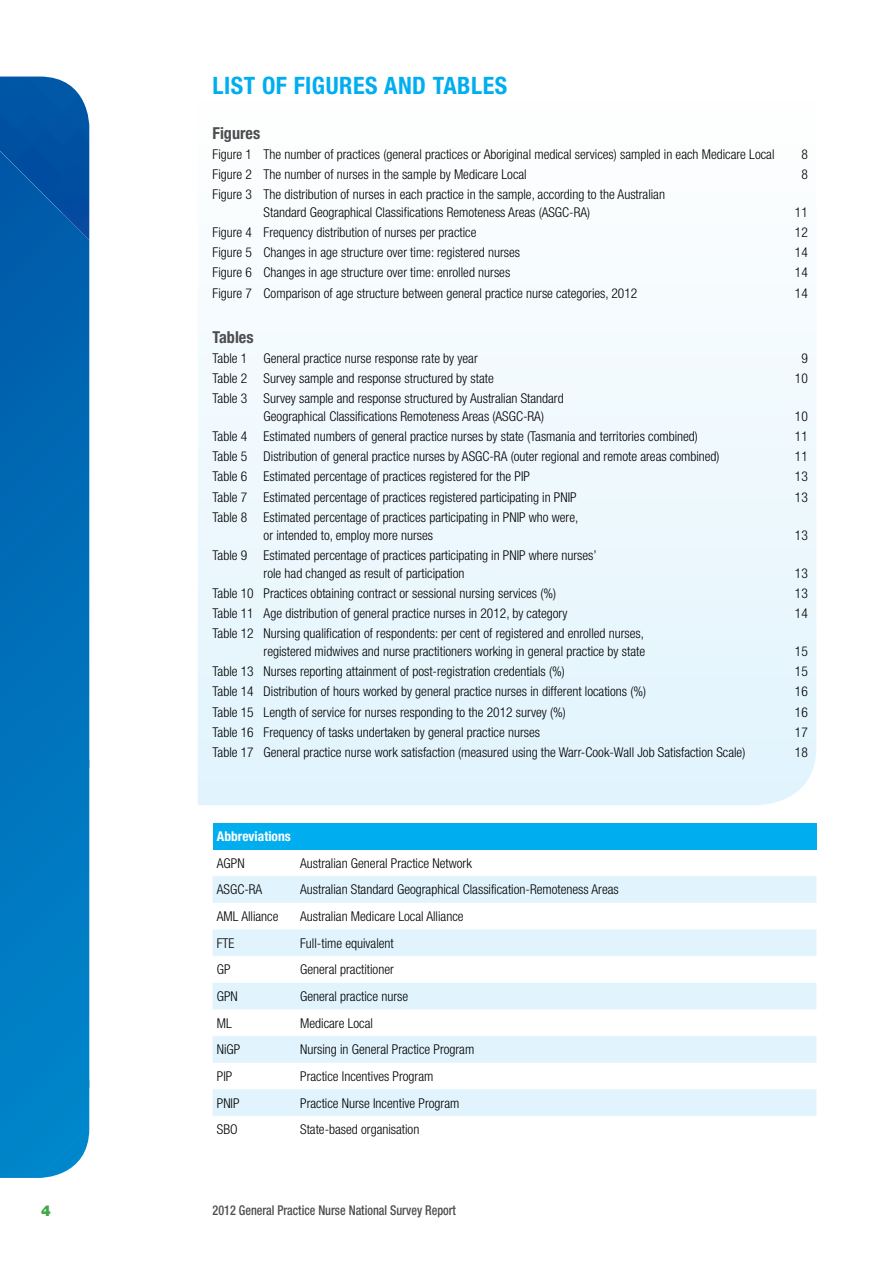
<style>
.page{position:relative;width:893px;height:1263px;background:#fff}
.page>*{position:absolute;margin:0;border:0;box-sizing:border-box;transform-origin:0 0}
.H1{font:700 condensed 24px "Helvetica Neue LT Std";letter-spacing:.02em;color:#00aeef}
.t1{font:700 condensed 16.5px "Helvetica Neue LT Std";color:#4d4d4f}
.t2{font:900 15px "Helvetica Neue LT Std";color:#46a748;scale:.96 1}
.TOC_3{font:300 condensed 13.5px/18px "Helvetica Neue LT Std";color:#000}
.Table_body{font:300 condensed 13.5px "Helvetica Neue LT Std";color:#000}
.t3{font:500 condensed 13.5px "Helvetica Neue LT Std";color:#4d4d4f;scale:.9 1}
.Table_bold{font:700 condensed 13.5px "Helvetica Neue LT Std";color:#fff}
</style>
<div class="page">
<svg style="left:198px;top:333px;width:618px;height:472px;fill:#ebf7fd"></svg>
<div style="left:0;top:457px;width:89px;height:201px;background:#006cb7"></div>
<div style="left:0;top:658px;width:89px;height:320px;background:#0078bf"></div>
<div style="left:0;top:978px;width:89px;height:200px;background:#0082c8"></div>
<div style="left:0;top:240px;width:89px;height:217px;background:#0062af"></div>
<img style="left:0;top:77px;width:89px;height:163px">
<div style="left:213px;top:823px;width:603px;height:26px;background:#00aeef"></div>
<svg style="left:213px;top:876px;width:603px;height:240px;fill:#e1f4fd"></svg>
<p class="H1" style="left:213px;top:71px;width:296px">LIST OF FIGURES AND TABLES</p>
<h2 class="t1" style="left:213px;top:123px;width:49px">Figures</h2>
<p class="TOC_3" style="left:213px;top:145px;width:563px">Figure 1 The number of practices (general practices or Aboriginal medical services) sampled in each Medicare Local</p>
<p class="TOC_3" style="left:801px;top:145px;width:8px">8</p>
<p class="TOC_3" style="left:213px;top:165px;width:316px">Figure 2 The number of nurses in the sample by Medicare Local</p>
<p class="TOC_3" style="left:801px;top:165px;width:8px">8</p>
<p class="TOC_3" style="left:264px;top:185px;width:403px;text-indent:-51px">Figure 3 The distribution of nurses in each practice in the sample, according to the Australian<br>Standard Geographical Classifications Remoteness Areas (ASGC-RA)</p>
<p class="TOC_3" style="left:795px;top:203px;width:14px">11</p>
<p class="TOC_3" style="left:213px;top:223px;width:265px">Figure 4 Frequency distribution of nurses per practice</p>
<p class="TOC_3" style="left:795px;top:223px;width:14px">12</p>
<p class="TOC_3" style="left:213px;top:243px;width:309px">Figure 5 Changes in age structure over time: registered nurses</p>
<p class="TOC_3" style="left:795px;top:243px;width:14px">14</p>
<p class="TOC_3" style="left:213px;top:264px;width:299px">Figure 6 Changes in age structure over time: enrolled nurses</p>
<p class="TOC_3" style="left:795px;top:264px;width:14px">14</p>
<p class="TOC_3" style="left:213px;top:284px;width:426px">Figure 7 Comparison of age structure between general practice nurse categories, 2012</p>
<p class="TOC_3" style="left:795px;top:284px;width:14px">14</p>
<h2 class="t1" style="left:213px;top:327px;width:42px">Tables</h2>
<p class="TOC_3" style="left:213px;top:349px;width:267px">Table 1 General practice nurse response rate by year</p>
<p class="TOC_3" style="left:801px;top:349px;width:8px">9</p>
<p class="TOC_3" style="left:213px;top:369px;width:283px">Table 2 Survey sample and response structured by state</p>
<p class="TOC_3" style="left:795px;top:369px;width:14px">10</p>
<p class="TOC_3" style="left:264px;top:389px;width:302px;text-indent:-51px">Table 3 Survey sample and response structured by Australian Standard<br>Geographical Classifications Remoteness Areas (ASGC-RA)</p>
<p class="TOC_3" style="left:795px;top:407px;width:14px">10</p>
<p class="TOC_3" style="left:213px;top:427px;width:487px">Table 4 Estimated numbers of general practice nurses by state (Tasmania and territories combined)</p>
<p class="TOC_3" style="left:795px;top:427px;width:14px">11</p>
<p class="TOC_3" style="left:213px;top:447px;width:508px">Table 5 Distribution of general practice nurses by ASGC-RA (outer regional and remote areas combined)</p>
<p class="TOC_3" style="left:795px;top:447px;width:14px">11</p>
<p class="TOC_3" style="left:213px;top:467px;width:319px">Table 6 Estimated percentage of practices registered for the PIP</p>
<p class="TOC_3" style="left:795px;top:467px;width:14px">13</p>
<p class="TOC_3" style="left:213px;top:488px;width:366px">Table 7 Estimated percentage of practices registered participating in PNIP</p>
<p class="TOC_3" style="left:795px;top:488px;width:14px">13</p>
<p class="TOC_3" style="left:264px;top:508px;width:316px;text-indent:-51px">Table 8 Estimated percentage of practices participating in PNIP who were, or intended to, employ more nurses</p>
<p class="TOC_3" style="left:795px;top:526px;width:14px">13</p>
<p class="TOC_3" style="left:264px;top:546px;width:334px;text-indent:-51px">Table 9 Estimated percentage of practices participating in PNIP where nurses’ role had changed as result of participation</p>
<p class="TOC_3" style="left:795px;top:564px;width:14px">13</p>
<p class="TOC_3" style="left:213px;top:584px;width:345px">Table 10 Practices obtaining contract or sessional nursing services (%)</p>
<p class="TOC_3" style="left:795px;top:584px;width:14px">13</p>
<p class="TOC_3" style="left:213px;top:604px;width:356px">Table 11 Age distribution of general practice nurses in 2012, by category</p>
<p class="TOC_3" style="left:795px;top:604px;width:14px">14</p>
<p class="TOC_3" style="left:213px;top:624px;width:434px;text-align:right">Table 12 Nursing qualification of respondents: per cent of registered and enrolled nurses, registered midwives and nurse practitioners working in general practice by state</p>
<p class="TOC_3" style="left:795px;top:642px;width:14px">15</p>
<p class="TOC_3" style="left:213px;top:662px;width:354px">Table 13 Nurses reporting attainment of post-registration credentials (%)</p>
<p class="TOC_3" style="left:795px;top:662px;width:14px">15</p>
<p class="TOC_3" style="left:213px;top:682px;width:435px">Table 14 Distribution of hours worked by general practice nurses in different locations (%)</p>
<p class="TOC_3" style="left:795px;top:682px;width:14px">16</p>
<p class="TOC_3" style="left:213px;top:703px;width:355px">Table 15 Length of service for nurses responding to the 2012 survey (%)</p>
<p class="TOC_3" style="left:795px;top:703px;width:14px">16</p>
<p class="TOC_3" style="left:213px;top:723px;width:329px">Table 16 Frequency of tasks undertaken by general practice nurses</p>
<p class="TOC_3" style="left:795px;top:723px;width:14px">17</p>
<p class="TOC_3" style="left:213px;top:743px;width:534px">Table 17 General practice nurse work satisfaction (measured using the Warr-Cook-Wall Job Satisfaction Scale)</p>
<p class="TOC_3" style="left:795px;top:743px;width:14px">18</p>
<p class="Table_bold" style="left:217px;top:828px;width:75px">Abbreviations</p>
<p class="Table_body" style="left:217px;top:855px;width:29px">AGPN</p>
<p class="Table_body" style="left:300px;top:855px;width:173px">Australian General Practice Network</p>
<p class="Table_body" style="left:217px;top:882px;width:47px">ASGC-RA</p>
<p class="Table_body" style="left:300px;top:882px;width:320px">Australian Standard Geographical Classification-Remoteness Areas</p>
<p class="Table_body" style="left:217px;top:908px;width:63px">AML Alliance</p>
<p class="Table_body" style="left:300px;top:908px;width:165px">Australian Medicare Local Alliance</p>
<p class="Table_body" style="left:217px;top:935px;width:19px">FTE</p>
<p class="Table_body" style="left:300px;top:935px;width:95px">Full-time equivalent</p>
<p class="Table_body" style="left:217px;top:962px;width:15px">GP</p>
<p class="Table_body" style="left:300px;top:962px;width:95px">General practitioner</p>
<p class="Table_body" style="left:217px;top:988px;width:22px">GPN</p>
<p class="Table_body" style="left:300px;top:988px;width:109px">General practice nurse</p>
<p class="Table_body" style="left:217px;top:1015px;width:17px">ML</p>
<p class="Table_body" style="left:300px;top:1015px;width:74px">Medicare Local</p>
<p class="Table_body" style="left:217px;top:1042px;width:25px">NiGP</p>
<p class="Table_body" style="left:300px;top:1042px;width:176px">Nursing in General Practice Program</p>
<p class="Table_body" style="left:217px;top:1068px;width:17px">PIP</p>
<p class="Table_body" style="left:300px;top:1068px;width:135px">Practice Incentives Program</p>
<p class="Table_body" style="left:217px;top:1095px;width:24px">PNIP</p>
<p class="Table_body" style="left:300px;top:1095px;width:161px">Practice Nurse Incentive Program</p>
<p class="Table_body" style="left:217px;top:1121px;width:22px">SBO</p>
<p class="Table_body" style="left:300px;top:1121px;width:121px">State-based organisation</p>
<p class="t2" style="left:41px;top:1202px;width:12px">4</p>
<p class="t3" style="left:213px;top:1202px;width:272px">2012 General Practice Nurse National Survey Report</p>
</div>
